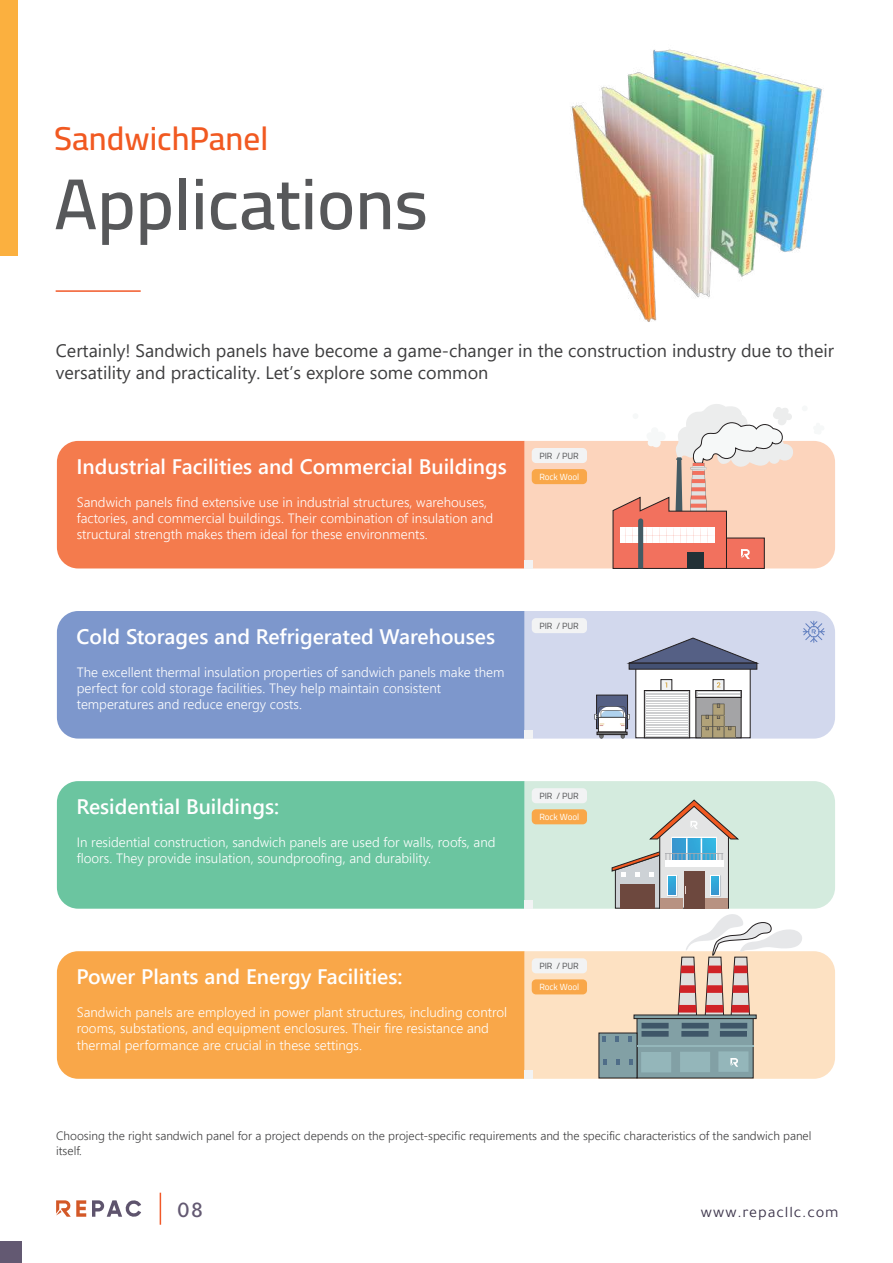
<style>
.page{position:relative;width:893px;height:1263px;background:#fff}
.page>*{position:absolute;margin:0;border:0;box-sizing:border-box;transform-origin:0 0}
.t1{font:600 72px "Cairo";color:#57585a}
.t2{font:600 33px "Cairo";color:#f15921}
.t3{font:500 22.5px "Tajawal";color:#635972}
.t4{font:600 21px "Segoe UI";color:#fff}
.t5{font:18px/21.6px "Segoe UI";color:#3e3e3f}
.t6{font:16.05px "Tajawal";letter-spacing:.055em;color:#3f374d}
.t7{font:300 13.5px/16.2px "Segoe UI";color:#fff}
.t8{font:300 12px/14.4px "Segoe UI";color:#3e3e3f}
.t9{font:9px "Cairo";color:#57585a}
.t10{font:9px "Cairo";color:#fff}
</style>
<div class="page">
<svg style="left:56px;top:1200px;width:30px;height:17px"></svg>
<svg style="left:92px;top:1200px;width:49px;height:17px"></svg>
<hr style="left:160px;top:1193px;width:1px;height:32px;background:#f15929">
<div style="left:0;top:1242px;width:21px;height:21px;background:#635972"></div>
<hr style="left:56px;top:290px;width:85px;height:2px;background:#f15929">
<div style="left:57px;top:441px;width:468px;height:127px;background:#f47b4d"></div>
<svg style="left:525px;top:404px;width:310px;height:165px"></svg>
<div style="left:57px;top:611px;width:468px;height:128px;background:#7d97cc"></div>
<div style="left:57px;top:781px;width:468px;height:128px;background:#6bc5a0"></div>
<div style="left:57px;top:951px;width:468px;height:128px;background:#f9a749"></div>
<svg style="left:525px;top:781px;width:310px;height:298px;background:#d7d7ca"></svg>
<img style="left:571px;top:49px;width:251px;height:273px">
<svg style="left:525px;top:611px;width:310px;height:128px;background:#c5cada"></svg>
<div style="left:532px;top:469px;width:55px;height:15px;background:#f9a749;border-radius:4px"></div>
<div style="left:532px;top:448px;width:55px;height:15px;background:#f2f3f4;border-radius:4px"></div>
<div style="left:525px;top:560px;width:8px;height:8px;background:#f2f3f4"></div>
<div style="left:532px;top:618px;width:55px;height:15px;background:#f2f3f4;border-radius:4px"></div>
<div style="left:525px;top:730px;width:8px;height:9px;background:#f2f3f4"></div>
<div style="left:532px;top:809px;width:55px;height:15px;background:#f9a749;border-radius:4px"></div>
<div style="left:532px;top:788px;width:55px;height:15px;background:#f2f3f4;border-radius:4px"></div>
<div style="left:525px;top:900px;width:8px;height:9px;background:#f2f3f4"></div>
<div style="left:532px;top:979px;width:55px;height:15px;background:#f9a749;border-radius:4px"></div>
<div style="left:532px;top:958px;width:55px;height:15px;background:#f2f3f4;border-radius:4px"></div>
<div style="left:525px;top:1070px;width:8px;height:9px;background:#f2f3f4"></div>
<div style="left:0;top:0;width:17px;height:255px;background:#fbb03f"></div>
<h2 class="t2" style="left:54px;top:115px;width:216px">SandwichPanel</h2>
<h1 class="t1" style="left:54px;top:151px;width:375px">Applications</h1>
<h3 class="t5" style="left:56px;top:339px;width:780px">Certainly! Sandwich panels have become a game-changer in the construction industry due to their versatility and practicality. Let’s explore some common</h3>
<h3 class="t4" style="left:76px;top:447px;width:432px">Industrial Facilities and Commercial Buildings</h3>
<p class="t7" style="left:77px;top:493px;width:418px">Sandwich panels find extensive use in industrial structures, warehouses, factories, and commercial buildings. Their combination of insulation and structural strength makes them ideal for these environments.</p>
<h3 class="t4" style="left:76px;top:617px;width:420px">Cold Storages and Refrigerated Warehouses</h3>
<p class="t7" style="left:77px;top:663px;width:429px">The excellent thermal insulation properties of sandwich panels make them perfect for cold storage facilities. They help maintain consistent temperatures and reduce energy costs.</p>
<h3 class="t4" style="left:76px;top:787px;width:204px">Residential Buildings:</h3>
<p class="t7" style="left:77px;top:833px;width:420px">In residential construction, sandwich panels are used for walls, roofs, and floors. They provide insulation, soundproofing, and durability.</p>
<p class="t9" style="left:539px;top:449px;width:41px">PIR / PUR</p>
<p class="t10" style="left:539px;top:470px;width:41px">Rock Wool</p>
<p class="t9" style="left:539px;top:619px;width:41px">PIR / PUR</p>
<p class="t9" style="left:539px;top:789px;width:41px">PIR / PUR</p>
<p class="t10" style="left:539px;top:810px;width:41px">Rock Wool</p>
<h3 class="t4" style="left:76px;top:957px;width:328px">Power Plants and Energy Facilities:</h3>
<p class="t7" style="left:77px;top:1003px;width:432px">Sandwich panels are employed in power plant structures, including control rooms, substations, and equipment enclosures. Their fire resistance and thermal performance are crucial in these settings.</p>
<p class="t9" style="left:539px;top:959px;width:41px">PIR / PUR</p>
<p class="t10" style="left:539px;top:980px;width:41px">Rock Wool</p>
<p class="t8" style="left:56px;top:1127px;width:757px">Choosing the right sandwich panel for a project depends on the project-specific requirements and the specific characteristics of the sandwich panel itself.</p>
<h3 class="t3" style="left:177px;top:1194px;width:27px">08</h3>
<p class="t6" style="left:701px;top:1201px;width:139px">www.repacllc.com</p>
</div>
